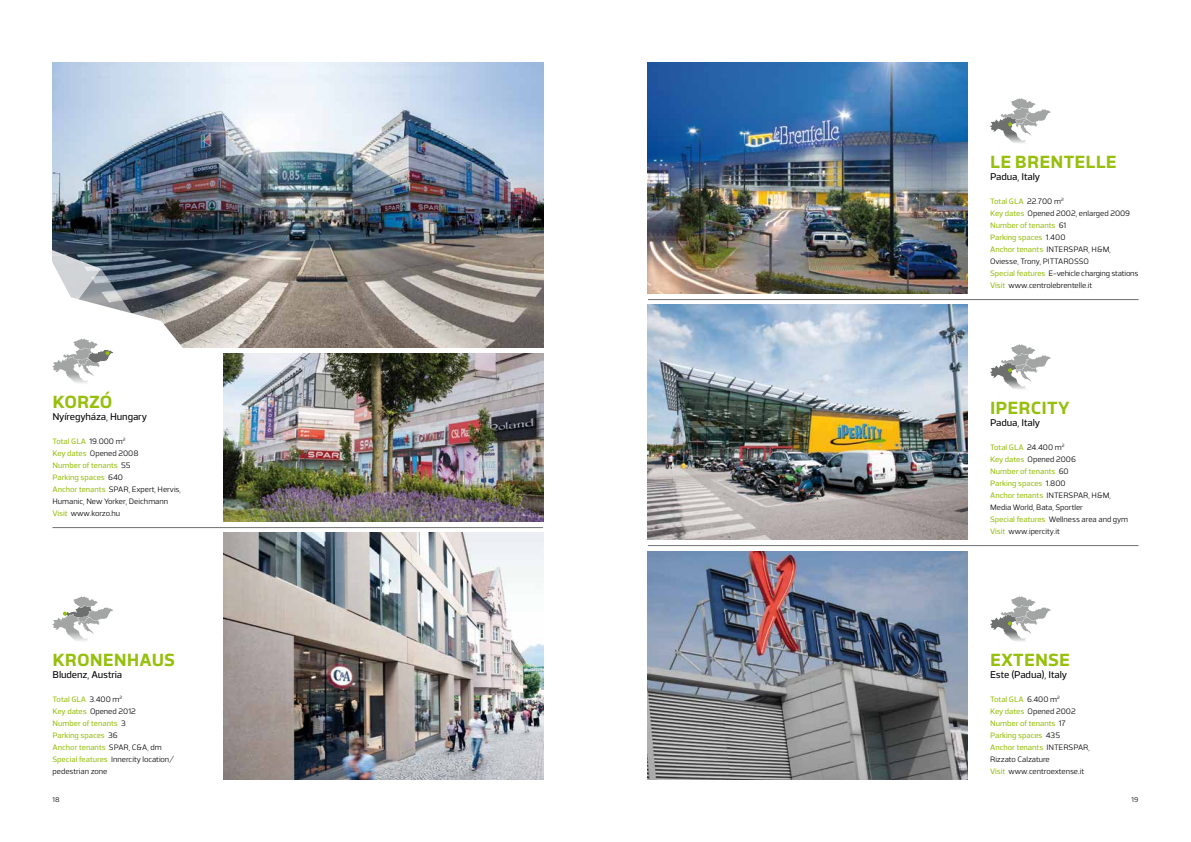
<style>
.page{position:relative;width:1191px;height:842px;background:#fff}
.page>*{position:absolute;margin:0;border:0;box-sizing:border-box;transform-origin:0 0}
.t1{font:700 18px "TCF Noli";color:#97bf0d}
.t2{font:500 10px "TCF Noli";letter-spacing:-.01em;color:#000}
.t3{font:8px/12px "TCF Noli";letter-spacing:-.005em;color:#000}
.t4{font:500 8px/12px "TCF Noli";letter-spacing:-.005em;color:#97bf0d}
.t5{font:7px "TCF Noli";color:#000}
.s1{font-weight:500;color:#97bf0d}
.s2{font-weight:400;color:#000}
</style>
<div class="page">
<img style="left:52px;top:62px;width:491px;height:286px">
<img style="left:52px;top:218px;width:423px;height:315px">
<hr style="left:52px;top:527px;width:491px;height:1px;background:#707172">
<img style="left:421px;top:533px;width:122px;height:247px">
<img style="left:421px;top:354px;width:122px;height:168px">
<svg style="left:990px;top:98px;width:60px;height:45px"></svg>
<svg style="left:990px;top:344px;width:60px;height:45px"></svg>
<svg style="left:990px;top:596px;width:60px;height:45px"></svg>
<img style="left:52px;top:239px;width:369px;height:541px">
<img style="left:648px;top:62px;width:319px;height:232px">
<hr style="left:648px;top:299px;width:490px;height:1px;background:#707172">
<hr style="left:648px;top:545px;width:490px;height:1px;background:#707172">
<img style="left:648px;top:552px;width:319px;height:228px">
<img style="left:648px;top:305px;width:319px;height:235px">
<h1 class="t1" style="left:53px;top:391px;width:61px">KORZÓ</h1>
<p class="t2" style="left:52px;top:410px;width:96px">Nyíregyháza, Hungary</p>
<p class="t3" style="left:52px;top:435px;width:130px"><span class="s1">Total GLA</span> 19.000 m<sup>2<br></sup><span class="s1">Key dates</span> Opened 2008<br><span class="s1">Number of tenants</span> 55<br><span class="s1">Parking spaces</span> 640<br><span class="s1">Anchor tenants</span> SPAR, Expert, Hervis,<br>Humanic, New Yorker, Deichmann<br><span class="s1">Visit</span> www.korzo.hu</p>
<h1 class="t1" style="left:990px;top:151px;width:128px">LE BRENTELLE</h1>
<p class="t2" style="left:990px;top:170px;width:51px">Padua, Italy</p>
<p class="t3" style="left:990px;top:195px;width:150px"><span class="s1">Total GLA</span> 22.700 m<sup>2<br></sup><span class="s1">Key dates</span> Opened 2002, enlarged 2009<br><span class="s1">Number of tenants</span> 61<br><span class="s1">Parking spaces</span> 1.400<br><span class="s1">Anchor tenants</span> INTERSPAR, H&amp;M,<br>Oviesse, Trony, PITTAROSSO<br><span class="s1">Special features</span> E-vehicle charging stations<br><span class="s1">Visit</span> www.centrolebrentelle.it</p>
<h1 class="t1" style="left:990px;top:397px;width:81px">IPERCITY</h1>
<p class="t2" style="left:990px;top:416px;width:51px">Padua, Italy</p>
<p class="t3" style="left:990px;top:441px;width:140px"><span class="s1">Total GLA</span> 24.400 m<sup>2<br></sup><span class="s1">Key dates</span> Opened 2006<br><span class="s1">Number of tenants</span> 60<br><span class="s1">Parking spaces</span> 1.800<br><span class="s1">Anchor tenants</span> INTERSPAR, H&amp;M,<br>Media World, Bata, Sportler<br><span class="s1">Special features</span> Wellness area and gym<br><span class="s1">Visit</span> www.ipercity.it</p>
<h1 class="t1" style="left:53px;top:649px;width:124px">KRONENHAUS</h1>
<p class="t2" style="left:53px;top:668px;width:71px">Bludenz, Austria</p>
<p class="t4" style="left:53px;top:693px;width:123px">Total GLA <span class="s2">3.400 m</span><sup>2<br></sup>Key dates <span class="s2">Opened 2012<br></span>Number of tenants <span class="s2">3<br></span>Parking spaces <span class="s2">36<br></span>Anchor tenants <span class="s2">SPAR, C&amp;A, dm<br></span>Special features <span class="s2">Innercity location/ pedestrian zone</span></p>
<p class="t5" style="left:52px;top:795px;width:9px">18</p>
<p class="t5" style="left:1131px;top:795px;width:8px">19</p>
<h1 class="t1" style="left:990px;top:649px;width:81px">EXTENSE</h1>
<p class="t2" style="left:990px;top:668px;width:78px">Este (Padua), Italy</p>
<p class="t3" style="left:990px;top:693px;width:101px"><span class="s1">Total GLA</span> 6.400 m<sup>2<br></sup><span class="s1">Key dates</span> Opened 2002<br><span class="s1">Number of tenants</span> 17<br><span class="s1">Parking spaces</span> 435<br><span class="s1">Anchor tenants</span> INTERSPAR,<br>Rizzato Calzature<br><span class="s1">Visit</span> www.centroextense.it</p>
</div>
